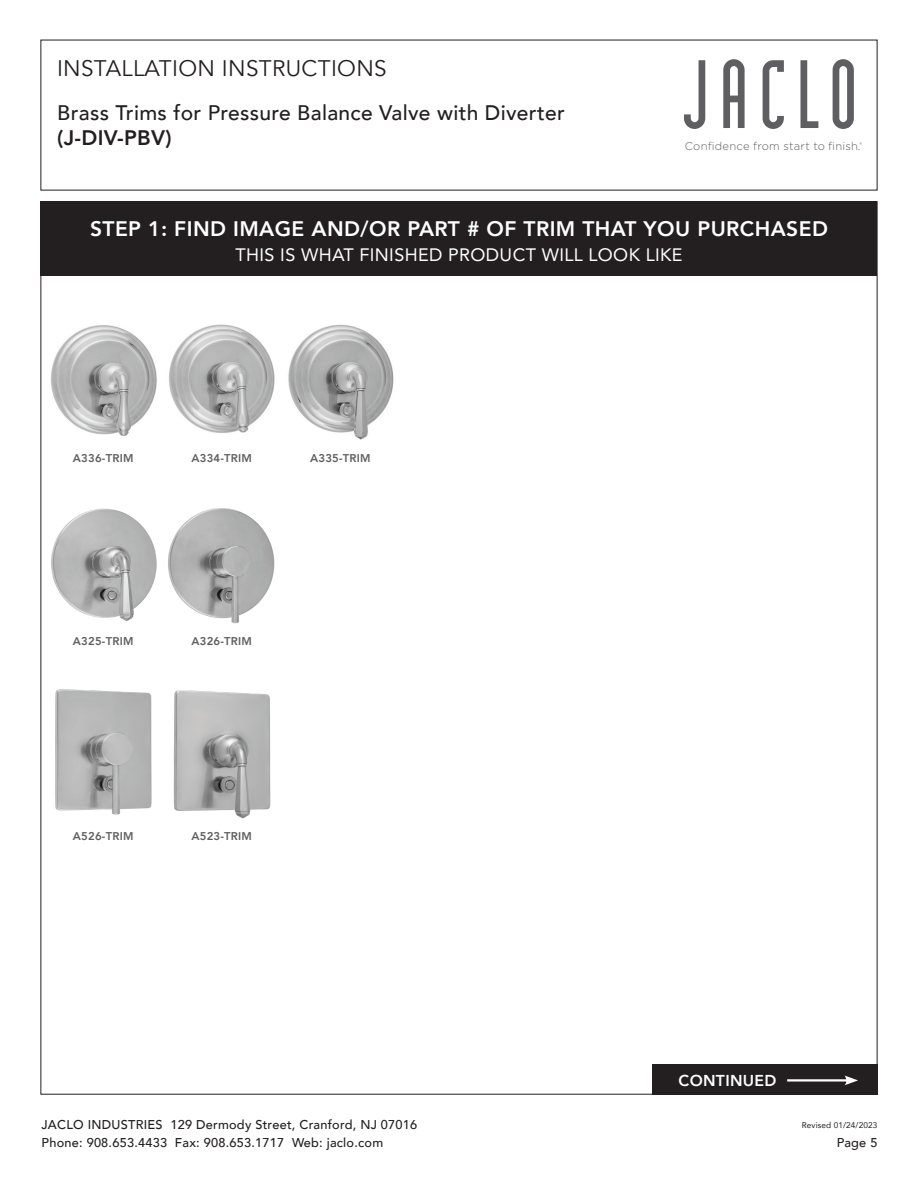
<style>
.page{position:relative;width:918px;height:1188px;background:#fff}
.page>*{position:absolute;margin:0;border:0;box-sizing:border-box;transform-origin:0 0}
.t1{font:22.5px "Avenir";letter-spacing:.015em;color:#231f20}
.t2{font:800 21px "Avenir";letter-spacing:.02em;color:#fff}
.t3{font:500 21px "Avenir";letter-spacing:.015em;color:#231f20}
.t4{font:800 21px "Avenir";letter-spacing:.015em;color:#231f20}
.t5{font:18px "Avenir";letter-spacing:.02em;color:#fff}
.t6{font:800 15.75px "Avenir";letter-spacing:.02em;color:#fff}
.t7{font:500 12.75px/18px "Avenir";letter-spacing:.02em;color:#231f20}
.t8{font:800 11.25px "Avenir";letter-spacing:.02em;color:#5f5f62}
.t9{font:300 11.25px "Gotham";letter-spacing:.02em;color:#5f5f62}
.t10{font:8.25px "Avenir";letter-spacing:.015em;color:#231f20}
</style>
<div class="page">
<img style="left:51px;top:508px;width:106px;height:113px">
<img style="left:168px;top:508px;width:107px;height:116px">
<img style="left:50px;top:325px;width:107px;height:111px">
<img style="left:169px;top:324px;width:106px;height:109px">
<img style="left:288px;top:324px;width:106px;height:116px">
<img style="left:173px;top:690px;width:98px;height:129px">
<img style="left:55px;top:689px;width:97px;height:126px">
<svg style="left:684px;top:60px;width:21px;height:69px"></svg>
<svg style="left:723px;top:59px;width:22px;height:69px"></svg>
<svg style="left:763px;top:60px;width:21px;height:69px"></svg>
<svg style="left:801px;top:60px;width:17px;height:68px"></svg>
<svg style="left:833px;top:59px;width:21px;height:70px"></svg>
<div style="left:40px;top:201px;width:838px;height:74px;background:#231f20"></div>
<div style="left:652px;top:1064px;width:226px;height:31px;background:#231f20"></div>
<hr style="left:787px;top:1079px;width:62px;height:3px;background:#fff">
<svg style="left:845px;top:1076px;width:13px;height:9px"></svg>
<h1 class="t1" style="left:57px;top:55px;width:331px">INSTALLATION INSTRUCTIONS</h1>
<h2 class="t3" style="left:57px;top:95px;width:509px">Brass Trims for Pressure Balance Valve with Diverter</h2>
<h2 class="t4" style="left:57px;top:122px;width:116px">(J-DIV-PBV)</h2>
<p class="t9" style="left:685px;top:139px;width:179px">Confidence from start to finish.<sup>®</sup></p>
<h2 class="t2" style="left:90px;top:212px;width:739px">STEP 1: FIND IMAGE AND/OR PART # OF TRIM THAT YOU PURCHASED</h2>
<h3 class="t5" style="left:235px;top:241px;width:449px">THIS IS WHAT FINISHED PRODUCT WILL LOOK LIKE</h3>
<p class="t8" style="left:73px;top:450px;width:62px">A336-TRIM</p>
<p class="t8" style="left:192px;top:450px;width:62px">A334-TRIM</p>
<p class="t8" style="left:310px;top:450px;width:62px">A335-TRIM</p>
<p class="t8" style="left:73px;top:632px;width:62px">A325-TRIM</p>
<p class="t8" style="left:192px;top:632px;width:62px">A326-TRIM</p>
<p class="t8" style="left:73px;top:827px;width:62px">A526-TRIM</p>
<p class="t8" style="left:192px;top:827px;width:62px">A523-TRIM</p>
<p class="t6" style="left:679px;top:1068px;width:99px">CONTINUED</p>
<p class="t7" style="left:42px;top:1115px;width:377px">JACLO INDUSTRIES 129 Dermody Street, Cranford, NJ 07016<br>Phone: 908.653.4433 Fax: 908.653.1717 Web: jaclo.com</p>
<p class="t10" style="left:802px;top:1119px;width:77px">Revised 01/24/2023</p>
<p class="t7" style="left:837px;top:1133px;width:42px">Page 5</p>
</div>
